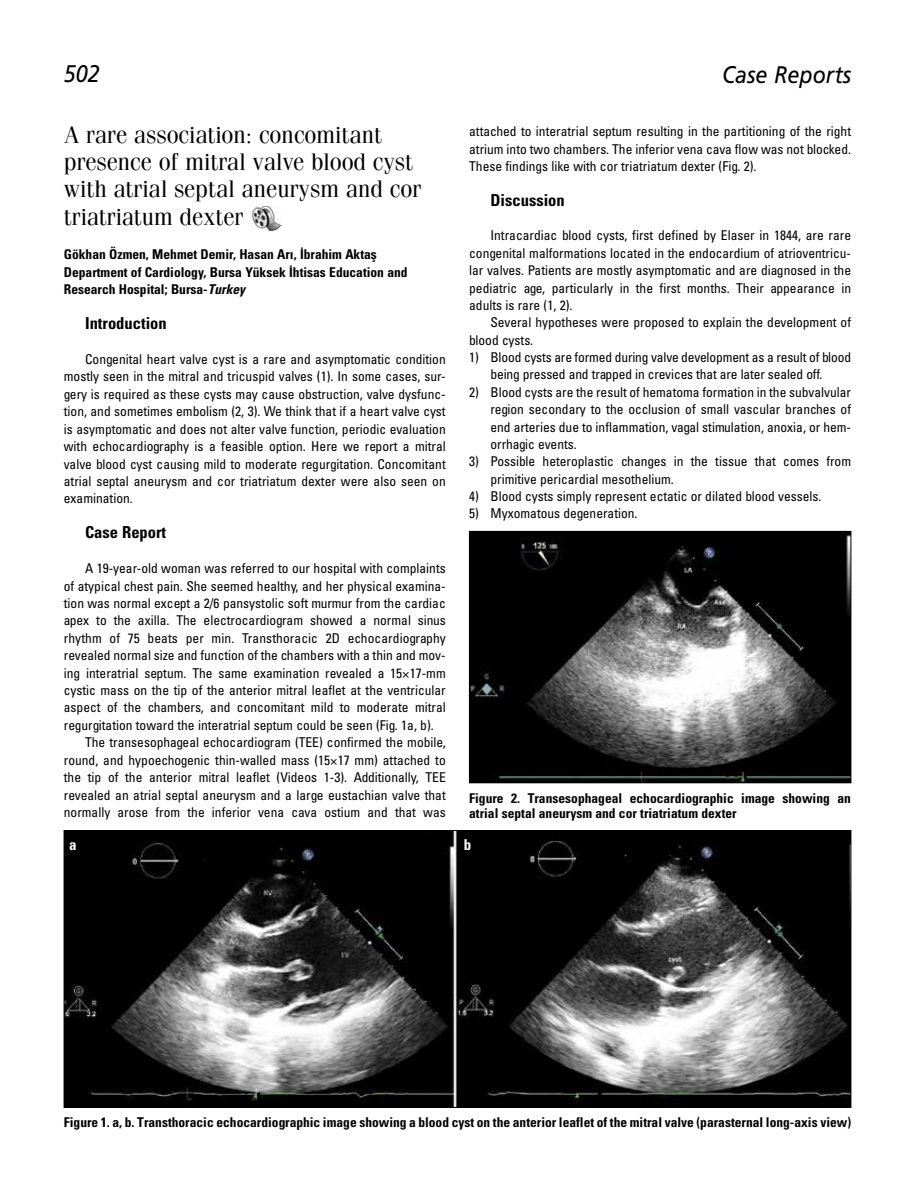
<style>
.page{position:relative;width:915px;height:1191px;background:#fff}
.page>*{position:absolute;margin:0;border:0;box-sizing:border-box;transform-origin:0 0}
.t1{font:24px/27.2px "Fenice Tr";color:#000}
.t2{font:24px "Frutiger Italic Tr";color:#000;scale:.9 1}
.t3{font:16.5px "Univers Cond Bd Tr";color:#000}
.t4{font:15px "Univers Cond Bd Tr";color:#fff}
.t5{font:13.5px/17.4px "Univers Condensed Tr";color:#000;text-align:justify}
.t6{font:13.5px/17.4px "Univers Cond Bd Tr";color:#000}
.s1{font-family:"Univers Cond Bd Ita Tr"}
</style>
<div class="page">
<img style="left:252px;top:206px;width:29px;height:25px">
<img style="left:66px;top:832px;width:782px;height:273px">
<img style="left:471px;top:533px;width:377px;height:248px">
<div style="left:469px;top:531px;width:381px;height:252px;border:1px solid #000"></div>
<h1 class="t2" style="left:64px;top:59px;width:42px">502</h1>
<h1 class="t2" style="left:721px;top:61px;width:145px">Case Reports</h1>
<h1 class="t1" style="left:64px;top:121px;width:359px">A rare association: concomitant presence of mitral valve blood cyst with atrial septal aneurysm and cor triatriatum dexter</h1>
<p class="t6" style="left:64px;top:246px;width:345px">Gökhan Özmen, Mehmet Demir, Hasan Arı, İbrahim Aktaş<br>Department of Cardiology, Bursa Yüksek İhtisas Education and<br>Research Hospital; Bursa-<span class="s1">Turkey</span></p>
<p class="t3" style="left:85px;top:313px;width:83px">Introduction</p>
<p class="t5" style="left:64px;top:350px;width:383px;text-indent:21px">Congenital heart valve cyst is a rare and asymptomatic condition mostly seen in the mitral and tricuspid valves (1). In some cases, sur&shy;gery is required as these cysts may cause obstruction, valve dysfunc&shy;tion, and sometimes embolism (2, 3). We think that if a heart valve cyst is asymptomatic and does not alter valve function, periodic evaluation with echocardiography is a feasible option. Here we report a mitral valve blood cyst causing mild to moderate regurgitation. Concomitant atrial septal aneurysm and cor triatriatum dexter were also seen on examination.</p>
<p class="t3" style="left:85px;top:522px;width:83px">Case Report</p>
<p class="t5" style="left:85px;top:559px;width:362px">A 19-year-old woman was referred to our hospital with complaints</p>
<p class="t5" style="left:64px;top:576px;width:383px">of atypical chest pain. She seemed healthy, and her physical examina-</p>
<p class="t5" style="left:64px;top:594px;width:383px">tion was normal except a 2/6 pansystolic soft murmur from the cardiac</p>
<p class="t5" style="left:64px;top:611px;width:383px">apex to the axilla. The electrocardiogram showed a normal sinus</p>
<p class="t5" style="left:64px;top:629px;width:383px">rhythm of 75 beats per min. Transthoracic 2D echocardiography</p>
<p class="t5" style="left:64px;top:646px;width:383px">revealed normal size and function of the chambers with a thin and mov-</p>
<p class="t5" style="left:64px;top:664px;width:383px">ing interatrial septum. The same examination revealed a 15 17-mm</p>
<p class="t5" style="left:64px;top:681px;width:383px">cystic mass on the tip of the anterior mitral leaflet at the ventricular</p>
<p class="t5" style="left:64px;top:698px;width:383px">aspect of the chambers, and concomitant mild to moderate mitral</p>
<p class="t5" style="left:64px;top:716px;width:371px">regurgitation toward the interatrial septum could be seen (Fig. 1a, b).</p>
<p class="t5" style="left:85px;top:733px;width:362px">The transesophageal echocardiogram (TEE) confirmed the mobile,</p>
<p class="t5" style="left:64px;top:751px;width:383px">round, and hypoechogenic thin-walled mass (15 17 mm) attached to</p>
<p class="t5" style="left:64px;top:768px;width:383px">the tip of the anterior mitral leaflet (Videos 1-3). Additionally, TEE</p>
<p class="t5" style="left:64px;top:785px;width:383px">revealed an atrial septal aneurysm and a large eustachian valve that</p>
<p class="t5" style="left:64px;top:803px;width:383px">normally arose from the inferior vena cava ostium and that was</p>
<p class="t5" style="left:469px;top:122px;width:383px">attached to interatrial septum resulting in the partitioning of the right atrium into two chambers. The inferior vena cava flow was not blocked.<br>These findings like with cor triatriatum dexter (Fig. 2).</p>
<p class="t3" style="left:490px;top:190px;width:76px">Discussion</p>
<p class="t5" style="left:469px;top:227px;width:383px;text-indent:21px">Intracardiac blood cysts, first defined by Elaser in 1844, are rare congenital malformations located in the endocardium of atrioventricu&shy;lar valves. Patients are mostly asymptomatic and are diagnosed in the pediatric age, particularly in the first months. Their appearance in adults is rare (1, 2).</p>
<p class="t5" style="left:469px;top:313px;width:383px;text-indent:21px">Several hypotheses were proposed to explain the development of blood cysts.</p>
<p class="t5" style="left:469px;top:348px;width:383px;text-align:center">1) Blood cysts are formed during valve development as a result of blood being pressed and trapped in crevices that are later sealed off.</p>
<p class="t5" style="left:490px;top:383px;width:362px;text-indent:-21px">2) Blood cysts are the result of hematoma formation in the subvalvular region secondary to the occlusion of small vascular branches of end arteries due to inflammation, vagal stimulation, anoxia, or hem&shy;orrhagic events.</p>
<p class="t5" style="left:490px;top:452px;width:362px;text-indent:-21px">3) Possible heteroplastic changes in the tissue that comes from primitive pericardial mesothelium.</p>
<p class="t5" style="left:469px;top:487px;width:353px">4) Blood cysts simply represent ectatic or dilated blood vessels.</p>
<p class="t5" style="left:469px;top:504px;width:170px">5) Myxomatous degeneration.</p>
<p class="t6" style="left:469px;top:790px;width:383px;line-height:15px">Figure 2. Transesophageal echocardiographic image showing an atrial septal aneurysm and cor triatriatum dexter</p>
<p class="t4" style="left:69px;top:835px;width:9px">a</p>
<p class="t4" style="left:463px;top:835px;width:9px">b</p>
<p class="t6" style="left:64px;top:1113px;width:788px">Figure 1. a, b. Transthoracic echocardiographic image showing a blood cyst on the anterior leaflet of the mitral valve (parasternal long-axis view)</p>
</div>
